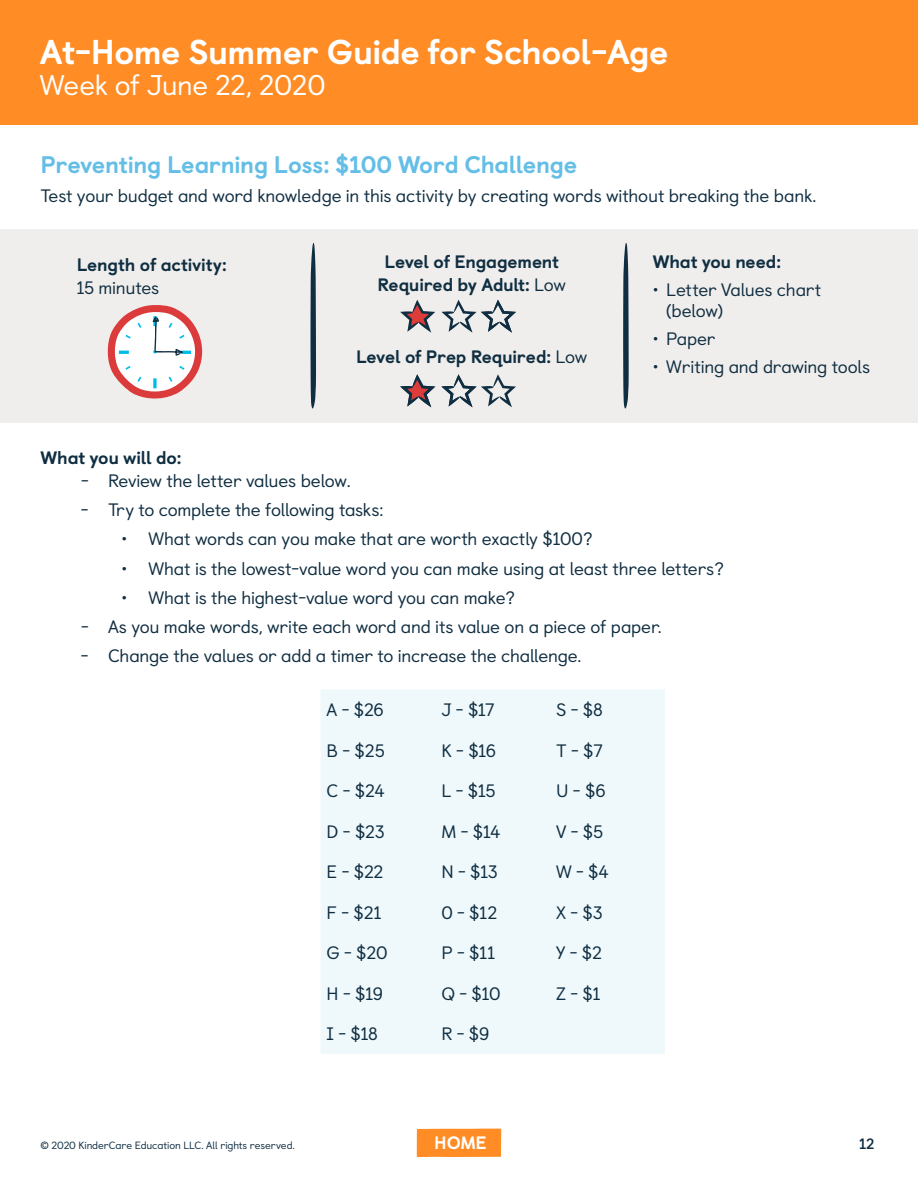
<style>
.page{position:relative;width:918px;height:1188px;background:#fff}
.page>*{position:absolute;margin:0;border:0;box-sizing:border-box;transform-origin:0 0}
.t1{font:800 34.5px "Castledown";letter-spacing:-.015em;color:#fff}
.t2{font:28.5px "Castledown";letter-spacing:-.02em;color:#fff}
.t3{font:800 24px "Castledown";letter-spacing:-.015em;color:#64bee6}
.t4{font:18px/21px "Castledown";letter-spacing:-.015em;color:#102e41}
.t5{font:800 18px/22.5px "Castledown";letter-spacing:-.01em;color:#102e41;text-align:center}
.t6{font:800 18px "Castledown";color:#fff}
.t7{font:700 15px "Castledown";color:#102e41}
.t8{font:10.5px "Castledown";letter-spacing:-.01em;color:#102e41}
.s1{font-weight:400}
</style>
<div class="page">
<div style="left:417px;top:1129px;width:84px;height:28px;background:#ff8c24"></div>
<div style="left:0;top:0;width:918px;height:125px;background:#ff8c24"></div>
<div style="left:321px;top:690px;width:344px;height:364px;background:#eff9fc"></div>
<div style="left:0;top:229px;width:918px;height:194px;background:#f0eeec"></div>
<svg style="left:310px;top:243px;width:6px;height:166px"></svg>
<svg style="left:623px;top:243px;width:6px;height:166px"></svg>
<svg style="left:400px;top:300px;width:35px;height:33px"></svg>
<svg style="left:400px;top:374px;width:35px;height:33px"></svg>
<svg style="left:441px;top:300px;width:75px;height:33px"></svg>
<svg style="left:441px;top:374px;width:75px;height:33px"></svg>
<svg style="left:108px;top:305px;width:94px;height:94px"></svg>
<h1 class="t1" style="left:40px;top:24px;width:630px">At-Home Summer Guide for School-Age</h1>
<h2 class="t2" style="left:40px;top:63px;width:287px">Week of June 22, 2020</h2>
<h3 class="t3" style="left:40px;top:145px;width:538px">Preventing Learning Loss: $100 Word Challenge</h3>
<p class="t4" style="left:40px;top:184px;width:777px">Test your budget and word knowledge in this activity by creating words without breaking the bank.</p>
<p class="t5" style="left:77px;top:252px;width:152px">Length of activity:</p>
<p class="t4" style="left:77px;top:275px;width:84px">15 minutes</p>
<p class="t5" style="left:377px;top:249px;width:190px">Level of Engagement<br>Required by Adult: <span class="s1">Low</span></p>
<p class="t5" style="left:356px;top:344px;width:233px">Level of Prep Required: <span class="s1">Low</span></p>
<p class="t5" style="left:653px;top:249px;width:130px">What you need:</p>
<p class="t4" style="left:666px;top:278px;width:157px;text-indent:-14px">• Letter Values chart (below)</p>
<p class="t4" style="left:653px;top:327px;width:64px">• Paper</p>
<p class="t4" style="left:653px;top:354px;width:219px">• Writing and drawing tools</p>
<p class="t5" style="left:40px;top:445px;width:142px">What you will do:</p>
<p class="t4" style="left:81px;top:469px;width:271px">- Review the letter values below.</p>
<p class="t4" style="left:81px;top:498px;width:304px">- Try to complete the following tasks:</p>
<p class="t4" style="left:122px;top:527px;width:473px">• What words can you make that are worth exactly $100?</p>
<p class="t4" style="left:122px;top:556px;width:604px">• What is the lowest-value word you can make using at least three letters?</p>
<p class="t4" style="left:122px;top:586px;width:395px">• What is the highest-value word you can make?</p>
<p class="t4" style="left:81px;top:615px;width:582px">- As you make words, write each word and its value on a piece of paper.</p>
<p class="t4" style="left:81px;top:644px;width:502px">- Change the values or add a timer to increase the challenge.</p>
<p class="t4" style="left:327px;top:698px;width:59px">A - $26</p>
<p class="t4" style="left:441px;top:698px;width:55px">J - $17</p>
<p class="t4" style="left:556px;top:698px;width:48px">S - $8</p>
<p class="t4" style="left:327px;top:739px;width:60px">B - $25</p>
<p class="t4" style="left:441px;top:739px;width:56px">K - $16</p>
<p class="t4" style="left:556px;top:739px;width:48px">T - $7</p>
<p class="t4" style="left:327px;top:779px;width:60px">C - $24</p>
<p class="t4" style="left:441px;top:779px;width:56px">L - $15</p>
<p class="t4" style="left:556px;top:779px;width:51px">U - $6</p>
<p class="t4" style="left:327px;top:820px;width:60px">D - $23</p>
<p class="t4" style="left:441px;top:820px;width:61px">M - $14</p>
<p class="t4" style="left:556px;top:820px;width:49px">V - $5</p>
<p class="t4" style="left:327px;top:860px;width:58px">E - $22</p>
<p class="t4" style="left:441px;top:860px;width:58px">N - $13</p>
<p class="t4" style="left:556px;top:860px;width:54px">W - $4</p>
<p class="t4" style="left:327px;top:901px;width:57px">F - $21</p>
<p class="t4" style="left:441px;top:901px;width:57px">0 - $12</p>
<p class="t4" style="left:556px;top:901px;width:48px">X - $3</p>
<p class="t4" style="left:327px;top:941px;width:63px">G - $20</p>
<p class="t4" style="left:441px;top:941px;width:55px">P - $11</p>
<p class="t4" style="left:556px;top:941px;width:47px">Y - $2</p>
<p class="t4" style="left:327px;top:982px;width:58px">H - $19</p>
<p class="t4" style="left:441px;top:982px;width:61px">Q - $10</p>
<p class="t4" style="left:556px;top:982px;width:46px">Z - $1</p>
<p class="t4" style="left:327px;top:1022px;width:53px">I - $18</p>
<p class="t4" style="left:441px;top:1022px;width:49px">R - $9</p>
<p class="t8" style="left:40px;top:1137px;width:256px">© 2020 KinderCare Education LLC. All rights reserved.</p>
<p class="t6" style="left:434px;top:1128px;width:54px">HOME</p>
<p class="t7" style="left:859px;top:1132px;width:17px">12</p>
</div>
